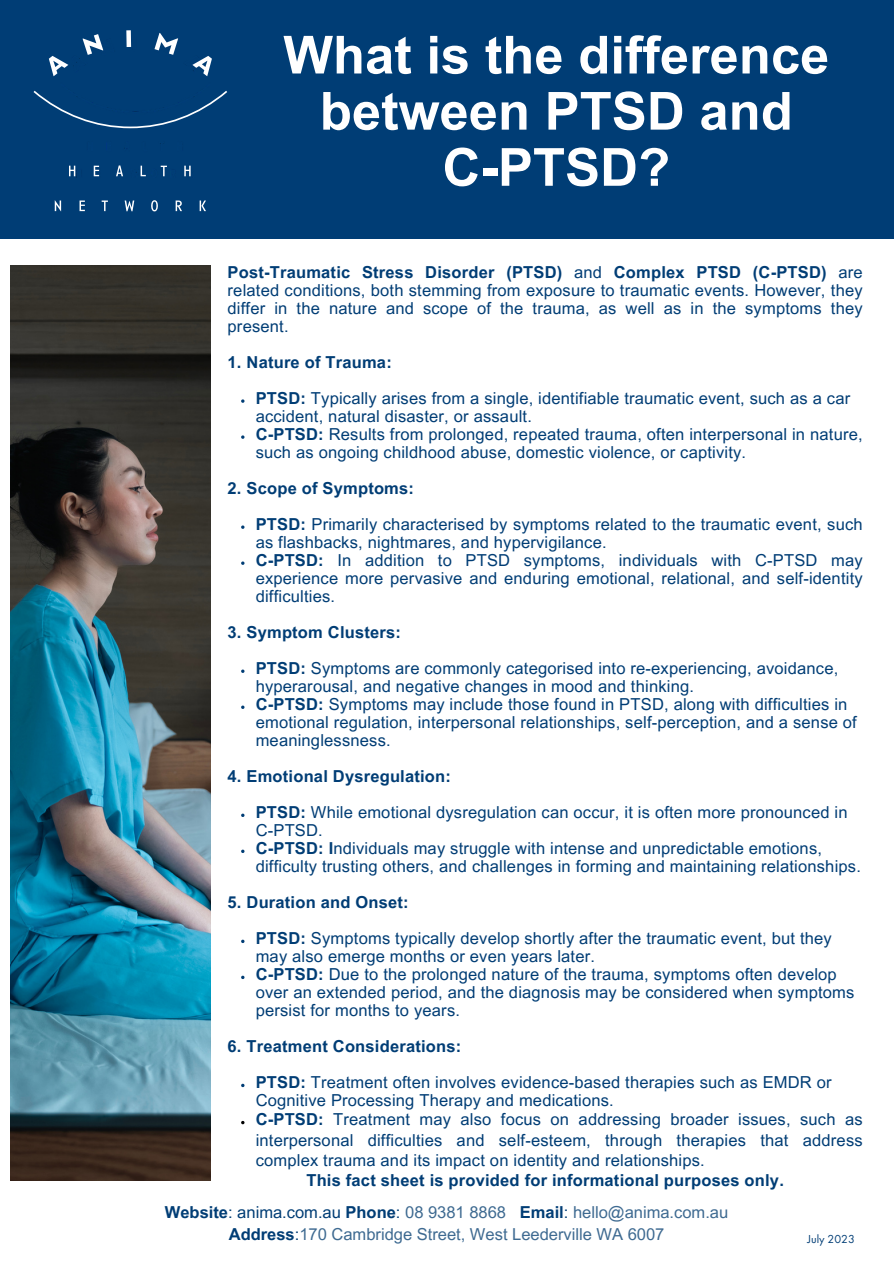
<style>
.page{position:relative;width:894px;height:1264px;background:#fff}
.page>*{position:absolute;margin:0;border:0;box-sizing:border-box;transform-origin:0 0}
.t1{font:700 52.5px/56.1px "Arial MT Pro";color:#fff;text-align:center}
.t2{font:16.5px/18px "Arial MT Pro";letter-spacing:.01em;color:#003d75}
.t3{font:700 16.5px "Arial MT Pro";letter-spacing:.01em;color:#003d75}
.t4{font:16.5px/22.5px "Arial MT Pro";color:#3e6a91;text-align:center}
.t5{font:12px "Futura Cyrillic";color:#003d75}
.s1{font-weight:700}
.s2{font-weight:700;color:#003d75}
.s3{color:#003d75}
</style>
<div class="page">
<div style="left:0;top:0;width:893px;height:239px;background:#003d75"></div>
<div style="left:61px;top:37px;width:149px;height:140px;background:#003d75"></div>
<svg style="left:49px;top:56px;width:19px;height:20px"></svg>
<svg style="left:83px;top:34px;width:20px;height:21px"></svg>
<div style="left:126px;top:30px;width:5px;height:17px;background:#fff"></div>
<svg style="left:154px;top:33px;width:24px;height:22px"></svg>
<svg style="left:192px;top:56px;width:20px;height:20px"></svg>
<svg style="left:34px;top:91px;width:193px;height:37px"></svg>
<svg style="left:69px;top:166px;width:6px;height:10px"></svg>
<svg style="left:94px;top:166px;width:5px;height:10px"></svg>
<svg style="left:116px;top:165px;width:7px;height:11px"></svg>
<svg style="left:140px;top:166px;width:6px;height:10px"></svg>
<svg style="left:161px;top:166px;width:6px;height:10px"></svg>
<svg style="left:184px;top:166px;width:7px;height:10px"></svg>
<svg style="left:55px;top:200px;width:6px;height:11px"></svg>
<svg style="left:79px;top:200px;width:6px;height:11px"></svg>
<svg style="left:102px;top:200px;width:6px;height:11px"></svg>
<svg style="left:125px;top:200px;width:9px;height:11px"></svg>
<svg style="left:151px;top:200px;width:7px;height:11px"></svg>
<svg style="left:175px;top:200px;width:7px;height:11px"></svg>
<svg style="left:199px;top:200px;width:7px;height:11px"></svg>
<img style="left:10px;top:266px;width:201px;height:914px">
<svg style="left:241px;top:399px;width:3px;height:4px"></svg>
<svg style="left:241px;top:435px;width:3px;height:4px"></svg>
<svg style="left:241px;top:525px;width:3px;height:4px"></svg>
<svg style="left:241px;top:561px;width:3px;height:4px"></svg>
<svg style="left:241px;top:669px;width:3px;height:4px"></svg>
<p class="t1" style="left:283px;top:34px;width:547px">What is the difference between PTSD and<br>C-PTSD?</p>
<p class="t2" style="left:227px;top:265px;width:636px;text-align:justify"><span class="s1">Post-Traumatic Stress Disorder (PTSD)</span> and <span class="s1">Complex PTSD (C-PTSD)</span> are related conditions, both stemming from exposure to traumatic events. However, they differ in the nature and scope of the trauma, as well as in the symptoms they present.</p>
<p class="t3" style="left:227px;top:356px;width:166px">1. Nature of Trauma:</p>
<h2 class="t2" style="left:255px;top:391px;width:596px"><span class="s1">PTSD:</span> Typically arises from a single, identifiable traumatic event, such as a car accident, natural disaster, or assault.</h2>
<p class="t2" style="left:255px;top:427px;width:608px"><span class="s1">C-PTSD:</span> Results from prolonged, repeated trauma, often interpersonal in nature, such as ongoing childhood abuse, domestic violence, or captivity.</p>
<p class="t3" style="left:227px;top:482px;width:188px">2. Scope of Symptoms:</p>
<h2 class="t2" style="left:255px;top:517px;width:608px"><span class="s1">PTSD:</span> Primarily characterised by symptoms related to the traumatic event, such as flashbacks, nightmares, and hypervigilance.</h2>
<p class="t2" style="left:255px;top:553px;width:608px;text-align:justify"><span class="s1">C-PTSD:</span> In addition to PTSD symptoms, individuals with C-PTSD may experience more pervasive and enduring emotional, relational, and self-identity difficulties.</p>
<p class="t3" style="left:227px;top:626px;width:175px">3. Symptom Clusters:</p>
<h2 class="t2" style="left:255px;top:661px;width:584px"><span class="s1">PTSD:</span> Symptoms are commonly categorised into re-experiencing, avoidance, hyperarousal, and negative changes in mood and thinking.</h2>
<p class="t2" style="left:255px;top:697px;width:602px"><span class="s1">C-PTSD:</span> Symptoms may include those found in PTSD, along with difficulties in emotional regulation, interpersonal relationships, self-perception, and a sense of meaninglessness.</p>
<p class="t3" style="left:227px;top:770px;width:225px">4. Emotional Dysregulation:</p>
<h2 class="t2" style="left:255px;top:805px;width:593px"><span class="s1">PTSD:</span> While emotional dysregulation can occur, it is often more pronounced in<br>C-PTSD.</h2>
<p class="t2" style="left:255px;top:841px;width:606px"><span class="s1">C-PTSD: I</span>ndividuals may struggle with intense and unpredictable emotions, difficulty trusting others, and challenges in forming and maintaining relationships.</p>
<p class="t3" style="left:227px;top:896px;width:182px">5. Duration and Onset:</p>
<h2 class="t2" style="left:255px;top:931px;width:577px"><span class="s1">PTSD:</span> Symptoms typically develop shortly after the traumatic event, but they may also emerge months or even years later.</h2>
<p class="t2" style="left:255px;top:967px;width:600px"><span class="s1">C-PTSD:</span> Due to the prolonged nature of the trauma, symptoms often develop over an extended period, and the diagnosis may be considered when symptoms persist for months to years.</p>
<p class="t3" style="left:227px;top:1040px;width:235px">6. Treatment Considerations:</p>
<h2 class="t2" style="left:255px;top:1075px;width:577px"><span class="s1">PTSD:</span> Treatment often involves evidence-based therapies such as EMDR or<br>Cognitive Processing Therapy and medications.</h2>
<h3 class="t2" style="left:255px;top:1111px;width:608px;line-height:20.2px;text-align:justify"><span class="s1">C-PTSD:</span> Treatment may also focus on addressing broader issues, such as interpersonal difficulties and self-esteem, through therapies that address complex trauma and its impact on identity and relationships.</h3>
<p class="t3" style="left:306px;top:1174px;width:479px">This fact sheet is provided for informational purposes only.</p>
<h1 class="t4" style="left:165px;top:1202px;width:564px"><span class="s2">Website</span><span class="s3">: anima.com.au</span> <span class="s2">Phone</span><span class="s3">:</span> 08 9381 8868 <span class="s2">Email</span><span class="s3">:</span> hello@anima.com.au<br><span class="s2">Address</span><span class="s3">:</span>170 Cambridge Street, West Leederville WA 6007</h1>
<h2 class="t5" style="left:807px;top:1230px;width:49px">July 2023</h2>
</div>
